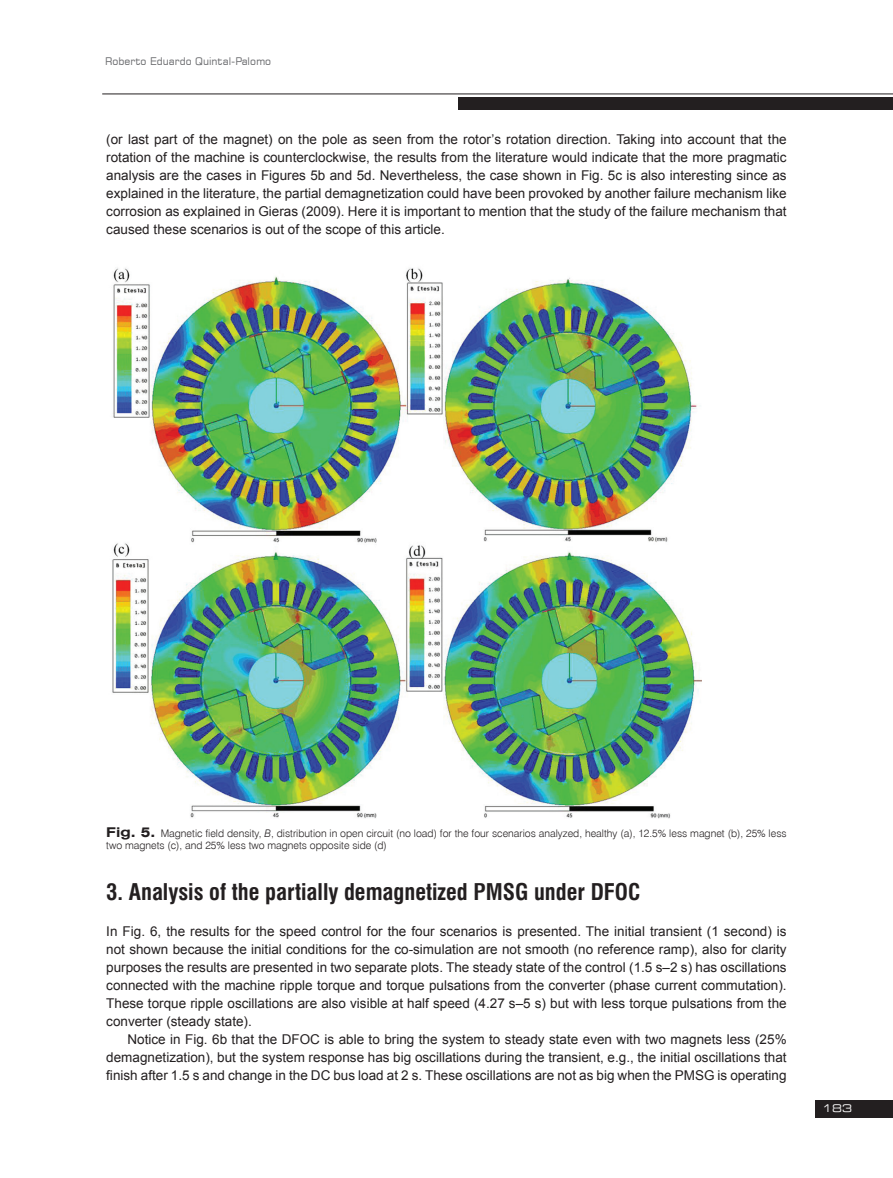
<style>
.page{position:relative;width:893px;height:1178px;background:#fff}
.page>*{position:absolute;margin:0;border:0;box-sizing:border-box;transform-origin:0 0}
._1__Sub-title{font:700 22.5px "Swis 721 Cn EU";color:#231f20}
.TEKST_2{font:13.5px/18px "Arial";color:#231f20;text-align:justify}
.TEKST{font:13.5px/18px "Arial";color:#231f20;text-align:justify}
.Fig__1__text{font:10.5px/12.6px "Swis 721 Lt EU";color:#231f20}
.t1{font:10.5px "Square 721 EU";color:#6c6d70}
.t2{font:10.5px "Square 721 Ex EU";color:#fff}
.s1{font-family:"Swis 721 Ex EU";font-weight:700;font-size:13.5px}
.s2{font-style:italic}
</style>
<div class="page">
<div style="left:815px;top:1100px;width:78px;height:17px;background:#231f20"></div>
<hr style="left:102px;top:94px;width:791px;height:1px;background:#231f20">
<div style="left:458px;top:97px;width:435px;height:12px;background:#231f20"></div>
<img style="left:112px;top:268px;width:590px;height:551px">
<p class="t1" style="left:105px;top:54px;width:167px">Roberto Eduardo Quintal-Palomo</p>
<p class="TEKST_2" style="left:106px;top:130px;width:682px">(or last part of the magnet) on the pole as seen from the rotor’s rotation direction. Taking into account that the rotation of the machine is counterclockwise, the results from the literature would indicate that the more pragmatic analysis are the cases in Figures 5b and 5d. Nevertheless, the case shown in Fig. 5c is also interesting since as explained in the literature, the partial demagnetization could have been provoked by another failure mechanism like corrosion as explained in Gieras (2009). Here it is important to mention that the study of the failure mechanism that caused these scenarios is out of the scope of this article.</p>
<p class="Fig__1__text" style="left:106px;top:827px;width:682px"><span class="s1">Fig. 5.</span> Magnetic field density, <span class="s2">B</span>, distribution in open circuit (no load) for the four scenarios analyzed, healthy (a), 12.5% less magnet (b), 25% less two magnets (c), and 25% less two magnets opposite side (d)</p>
<p class="_1__Sub-title" style="left:106px;top:878px;width:536px">3. Analysis of the partially demagnetized PMSG under DFOC</p>
<p class="TEKST" style="left:106px;top:922px;width:682px">In Fig. 6, the results for the speed control for the four scenarios is presented. The initial transient (1 second) is not shown because the initial conditions for the co-simulation are not smooth (no reference ramp), also for clarity purposes the results are presented in two separate plots. The steady state of the control (1.5 s–2 s) has oscillations connected with the machine ripple torque and torque pulsations from the converter (phase current commutation).<br>These torque ripple oscillations are also visible at half speed (4.27 s–5 s) but with less torque pulsations from the converter (steady state).</p>
<p class="TEKST_2" style="left:106px;top:1030px;width:682px;text-indent:21px">Notice in Fig. 6b that the DFOC is able to bring the system to steady state even with two magnets less (25% demagnetization), but the system response has big oscillations during the transient, e.g., the initial oscillations that finish after 1.5 s and change in the DC bus load at 2 s. These oscillations are not as big when the PMSG is operating</p>
<p class="t2" style="left:822px;top:1102px;width:31px">183</p>
</div>
